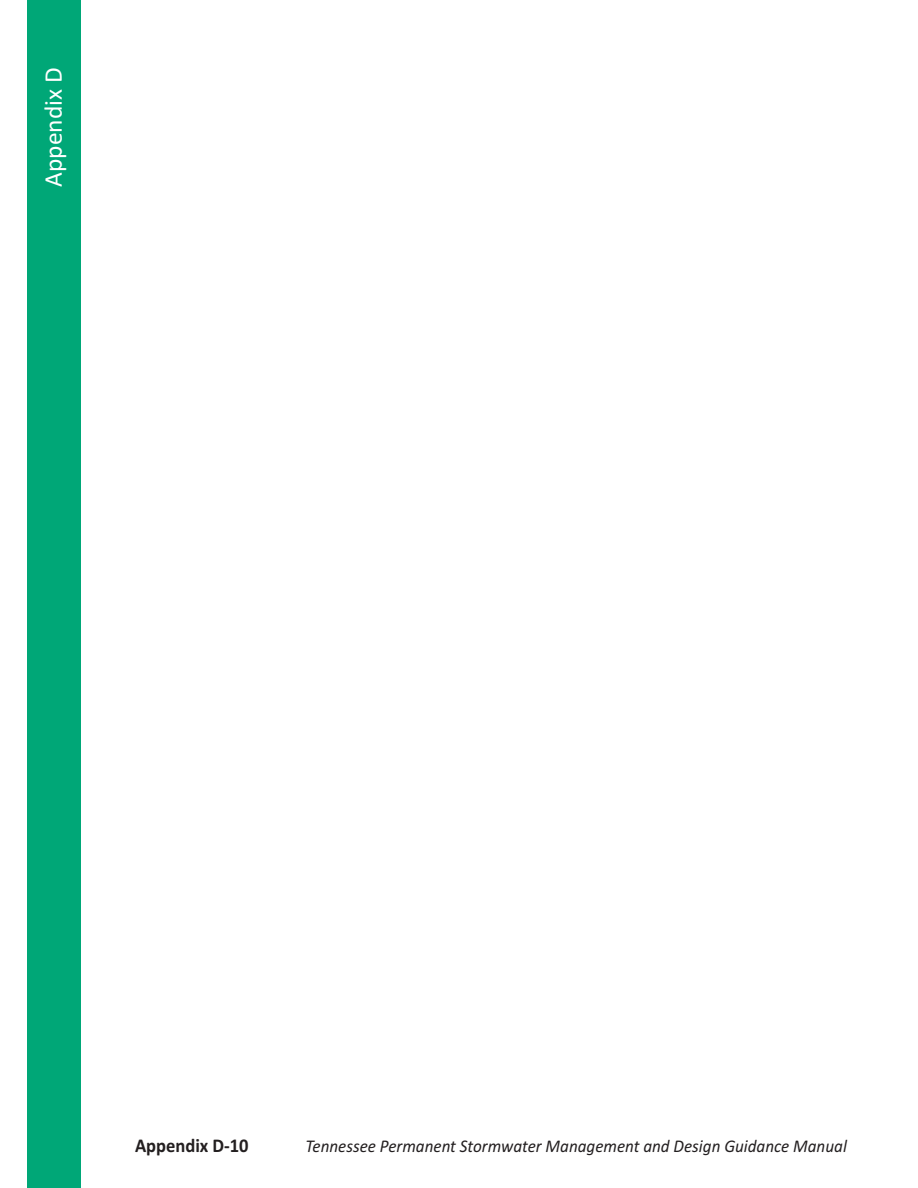
<style>
.page{position:relative;width:918px;height:1188px;background:#fff}
.page>*{position:absolute;margin:0;border:0;box-sizing:border-box;transform-origin:0 0}
.t1{font:25.5px "Calibri";color:#fff}
.t2{font:700 19.5px "Calibri";color:#231f20;scale:.95 1}
.t3{font:italic 18px "Calibri";color:#231f20;scale:.95 1}
</style>
<div class="page">
<div style="left:27px;top:0;width:54px;height:1188px;background:#00a777"></div>
<h1 class="t1" style="left:38px;top:187px;width:121px;rotate:-90deg">Appendix D</h1>
<p class="t2" style="left:135px;top:1134px;width:121px">Appendix D-10</p>
<p class="t3" style="left:306px;top:1136px;width:571px">Tennessee Permanent Stormwater Management and Design Guidance Manual</p>
</div>
